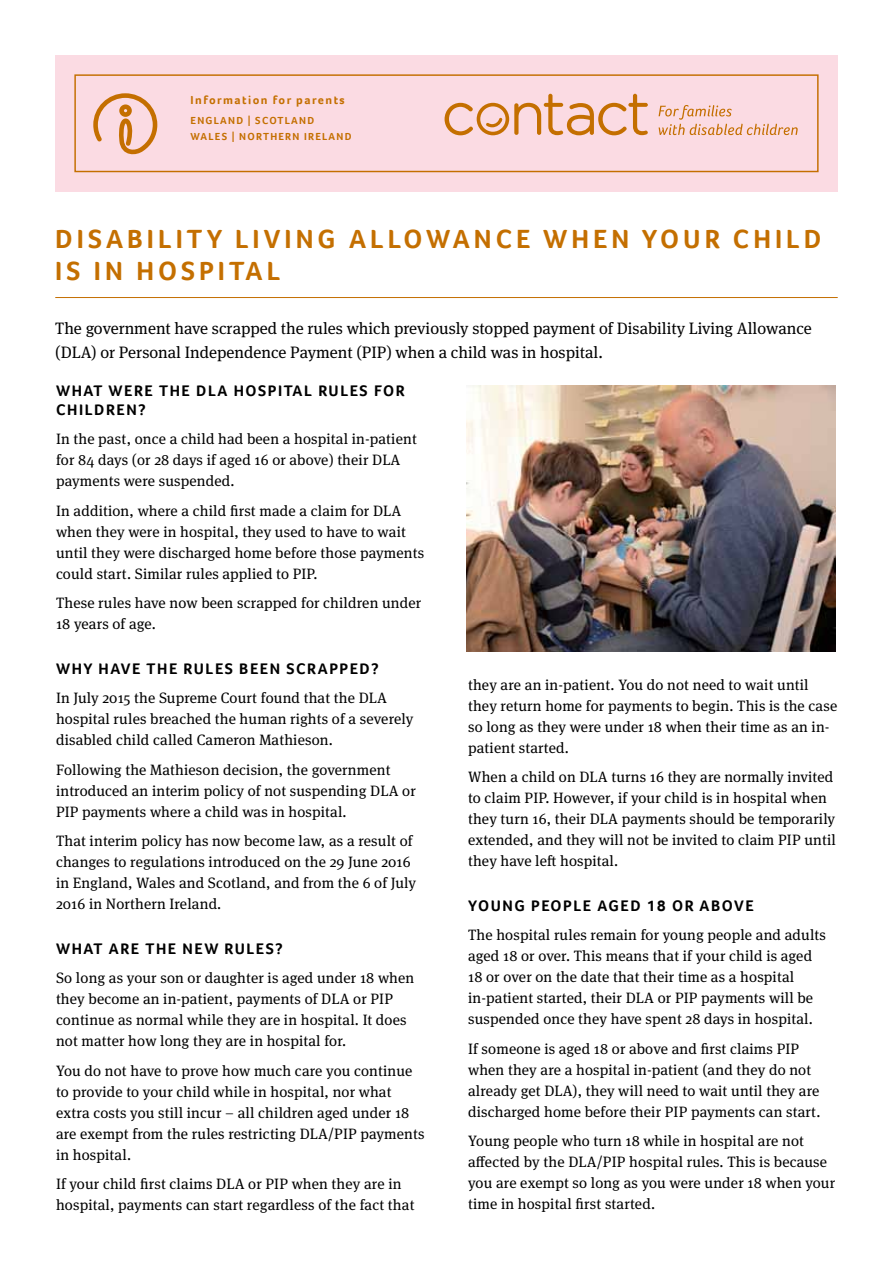
<style>
.page{position:relative;width:893px;height:1263px;background:#fff}
.page>*{position:absolute;margin:0;border:0;box-sizing:border-box;transform-origin:0 0}
.t1{font:700 27px/32.4px "Foco";letter-spacing:.15em;color:#c46f00}
.t2{font:16.5px/24px "Meta Serif OT";color:#000}
.t3{font:700 15.75px "Foco";letter-spacing:.1em;color:#000}
.t4{font:15px/21px "Meta Serif OT";letter-spacing:.01em;color:#000}
.t5{font:700 12px "Foco";color:#c46f00}
.t6{font:700 10.5px/15.6px "Foco";letter-spacing:.12em;color:#c46f00}
</style>
<div class="page">
<div style="left:55px;top:55px;width:783px;height:136px;background:#fbdbe3"></div>
<div style="left:74px;top:74px;width:745px;height:98px;border:1px solid #c46f00"></div>
<hr style="left:55px;top:297px;width:783px;height:1px;background:#c46f00">
<svg style="left:93px;top:93px;width:65px;height:62px"></svg>
<svg style="left:445px;top:94px;width:203px;height:41px"></svg>
<svg style="left:658px;top:105px;width:140px;height:30px"></svg>
<img style="left:466px;top:385px;width:370px;height:266px">
<p class="t5" style="left:191px;top:92px;width:156px">INFORMATION FOR PARENTS</p>
<p class="t6" style="left:191px;top:113px;width:162px">ENGLAND | SCOTLAND<br>WALES | NORTHERN IRELAND</p>
<h1 class="t1" style="left:55px;top:222px;width:768px">DISABILITY LIVING ALLOWANCE WHEN YOUR CHILD<br>IS IN HOSPITAL</h1>
<p class="t2" style="left:55px;top:316px;width:758px">The government have scrapped the rules which previously stopped payment of Disability Living Allowance (DLA) or Personal Independence Payment (PIP) when a child was in hospital.</p>
<p class="t3" style="left:56px;top:380px;width:152px">WHAT WERE THE DLA</p>
<p class="t3" style="left:234px;top:380px;width:172px">HOSPITAL RULES FOR</p>
<p class="t3" style="left:56px;top:399px;width:91px">CHILDREN?</p>
<p class="t4" style="left:56px;top:429px;width:362px">In the past, once a child had been a hospital in-patient for 84 days (or 28 days if aged 16 or above) their DLA payments were suspended.</p>
<p class="t4" style="left:56px;top:500px;width:370px">In addition, where a child first made a claim for DLA when they were in hospital, they used to have to wait until they were discharged home before those payments could start. Similar rules applied to PIP.</p>
<p class="t4" style="left:56px;top:593px;width:367px">These rules have now been scrapped for children under<br>18 years of age.</p>
<p class="t3" style="left:56px;top:658px;width:324px">WHY HAVE THE RULES BEEN SCRAPPED?</p>
<p class="t4" style="left:56px;top:688px;width:359px">In July 2015 the Supreme Court found that the DLA hospital rules breached the human rights of a severely disabled child called Cameron Mathieson.</p>
<p class="t4" style="left:56px;top:759px;width:361px">Following the Mathieson decision, the government introduced an interim policy of not suspending DLA or<br>PIP payments where a child was in hospital.</p>
<p class="t4" style="left:56px;top:831px;width:361px">That interim policy has now become law, as a result of changes to regulations introduced on the 29 June 2016 in England, Wales and Scotland, and from the 6 of July 2016 in Northern Ireland.</p>
<p class="t3" style="left:56px;top:938px;width:228px">WHAT ARE THE NEW RULES?</p>
<p class="t4" style="left:56px;top:967px;width:360px">So long as your son or daughter is aged under 18 when they become an in-patient, payments of DLA or PIP continue as normal while they are in hospital. It does not matter how long they are in hospital for.</p>
<p class="t4" style="left:56px;top:1060px;width:370px">You do not have to prove how much care you continue to provide to your child while in hospital, nor what extra costs you still incur – all children aged under 18 are exempt from the rules restricting DLA/PIP payments in hospital.</p>
<p class="t4" style="left:56px;top:1173px;width:360px">If your child first claims DLA or PIP when they are in hospital, payments can start regardless of the fact that</p>
<p class="t4" style="left:468px;top:674px;width:371px">they are an in-patient. You do not need to wait until they return home for payments to begin. This is the case so long as they were under 18 when their time as an in&shy;patient started.</p>
<p class="t4" style="left:468px;top:766px;width:369px">When a child on DLA turns 16 they are normally invited to claim PIP. However, if your child is in hospital when they turn 16, their DLA payments should be temporarily extended, and they will not be invited to claim PIP until they have left hospital.</p>
<p class="t3" style="left:468px;top:895px;width:287px">YOUNG PEOPLE AGED 18 OR ABOVE</p>
<p class="t4" style="left:468px;top:924px;width:359px">The hospital rules remain for young people and adults aged 18 or over. This means that if your child is aged 18 or over on the date that their time as a hospital in-patient started, their DLA or PIP payments will be suspended once they have spent 28 days in hospital.</p>
<p class="t4" style="left:468px;top:1038px;width:354px">If someone is aged 18 or above and first claims PIP when they are a hospital in-patient (and they do not already get DLA), they will need to wait until they are discharged home before their PIP payments can start.</p>
<p class="t4" style="left:468px;top:1130px;width:369px">Young people who turn 18 while in hospital are not affected by the DLA/PIP hospital rules. This is because you are exempt so long as you were under 18 when your time in hospital first started.</p>
</div>
